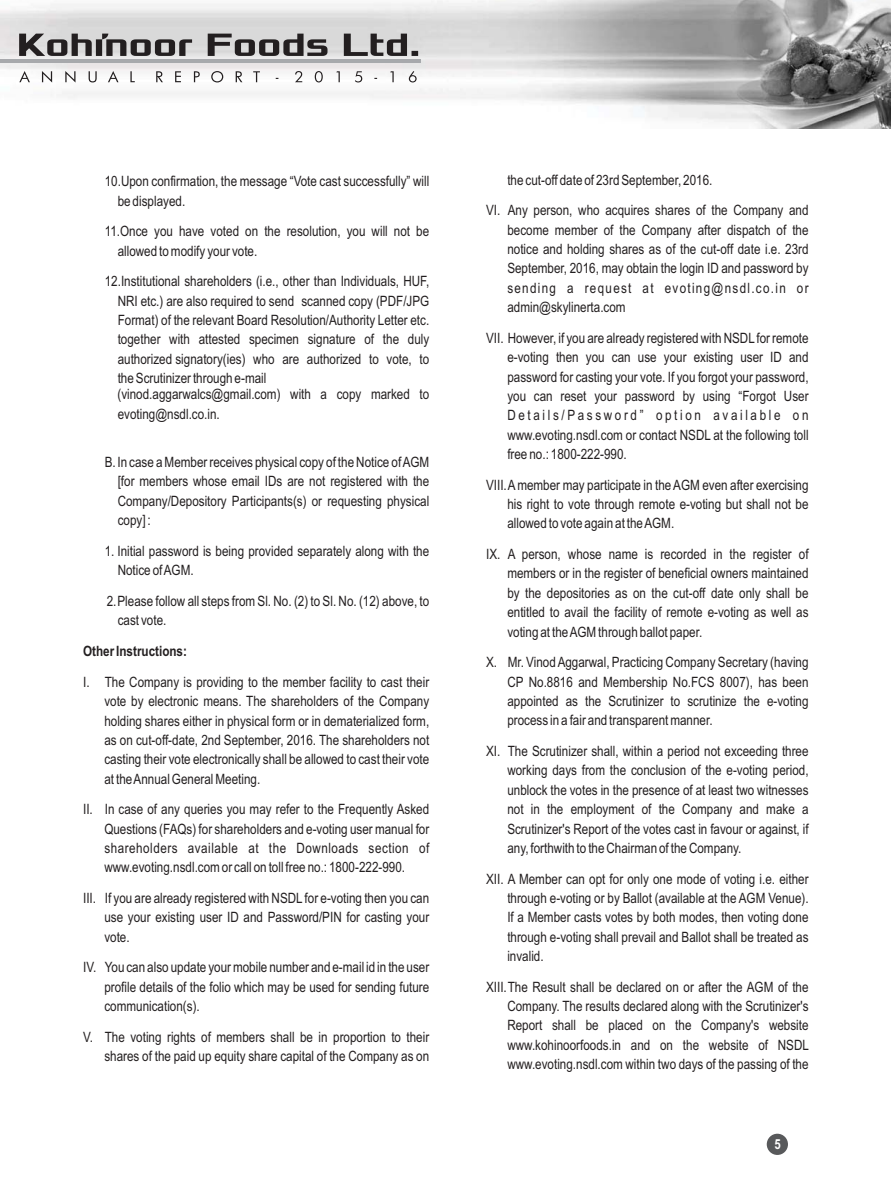
<style>
.page{position:relative;width:891px;height:1190px;background:#fff}
.page>*{position:absolute;margin:0;border:0;box-sizing:border-box;transform-origin:0 0}
.t1{font:14.25px/19.4px "Arial Narrow";color:#231f20;text-align:justify}
.t2{font:700 14.25px "Arial Narrow";color:#231f20}
.t3{font:700 13.8px "Arial Narrow";color:#fff}
</style>
<div class="page">
<div style="left:767px;top:1133px;width:21px;height:21px;background:#58595b;border-radius:50%"></div>
<img style="left:0;top:0;width:891px;height:129px">
<hr style="left:0;top:60px;width:420px;height:3px;background:#a7a9ac">
<svg style="left:19px;top:34px;width:399px;height:22px;background:#8b8989"></svg>
<svg style="left:19px;top:71px;width:398px;height:12px"></svg>
<p class="t1" style="left:118px;top:173px;width:313px;text-indent:-13px">10.Upon confirmation, the message “Vote cast successfully” will be displayed.</p>
<p class="t1" style="left:118px;top:223px;width:313px;text-indent:-13px">11.Once you have voted on the resolution, you will not be allowed to modify your vote.</p>
<p class="t1" style="left:118px;top:273px;width:313px;text-indent:-13px">12.Institutional shareholders (i.e., other than Individuals, HUF, NRI etc.) are also required to send scanned copy (PDF/JPG Format) of the relevant Board Resolution/Authority Letter etc. together with attested specimen signature of the duly authorized signatory(ies) who are authorized to vote, to the Scrutinizer through e-mail</p>
<p class="t1" style="left:117px;top:386px;width:313px;line-height:20px">(vinod.aggarwalcs@gmail.com) with a copy marked to evoting@nsdl.co.in.</p>
<p class="t1" style="left:118px;top:453px;width:313px;text-indent:-13px">B.In case a Member receives physical copy of the Notice ofAGM [for members whose email IDs are not registered with the Company/Depository Participants(s) or requesting physical copy] :</p>
<p class="t1" style="left:118px;top:542px;width:313px;text-indent:-13px">1. Initial password is being provided separately along with the<br>Notice ofAGM.</p>
<p class="t1" style="left:118px;top:592px;width:313px;text-indent:-11px">2.Please follow all steps from Sl. No. (2) to Sl. No. (12) above, to cast vote.</p>
<p class="t2" style="left:83px;top:646px;width:105px">Other Instructions:</p>
<p class="t1" style="left:104px;top:673px;width:326px;text-indent:-21px">I. The Company is providing to the member facility to cast their vote by electronic means. The shareholders of the Company holding shares either in physical form or in dematerialized form, as on cut-off-date, 2nd September, 2016. The shareholders not casting their vote electronically shall be allowed to cast their vote at theAnnual General Meeting.</p>
<p class="t1" style="left:104px;top:801px;width:326px;text-indent:-21px">II. In case of any queries you may refer to the Frequently Asked Questions (FAQs) for shareholders and e-voting user manual for shareholders available at the Downloads section of www.evoting.nsdl.com or call on toll free no.: 1800-222-990.</p>
<p class="t1" style="left:104px;top:889px;width:326px;text-indent:-21px">III. If you are already registered with NSDL for e-voting then you can use your existing user ID and Password/PIN for casting your vote.</p>
<p class="t1" style="left:104px;top:959px;width:326px;text-indent:-21px">IV. You can also update your mobile number and e-mail id in the user profile details of the folio which may be used for sending future communication(s).</p>
<p class="t1" style="left:83px;top:1028px;width:348px;text-align:right">V. The voting rights of members shall be in proportion to their shares of the paid up equity share capital of the Company as on</p>
<p class="t1" style="left:486px;top:166px;width:324px;line-height:30.6px;text-indent:21px">the cut-off date of 23rd September, 2016.<br>VI. Any person, who acquires shares of the Company and</p>
<p class="t1" style="left:507px;top:221px;width:303px">become member of the Company after dispatch of the notice and holding shares as of the cut-off date i.e. 23rd September, 2016, may obtain the login ID and password by sending a request at evoting@nsdl.co.in or admin@skylinerta.com</p>
<p class="t1" style="left:507px;top:329px;width:303px;text-indent:-21px">VII. However, if you are already registered with NSDL for remote e-voting then you can use your existing user ID and password for casting your vote. If you forgot your password, you can reset your password by using “Forgot User Details/Password” option available on www.evoting.nsdl.com or contact NSDL at the following toll free no.: 1800-222-990.</p>
<p class="t1" style="left:507px;top:476px;width:303px;text-indent:-21px">VIII.A member may participate in the AGM even after exercising his right to vote through remote e-voting but shall not be allowed to vote again at theAGM.</p>
<p class="t1" style="left:507px;top:546px;width:303px;text-indent:-21px">IX. A person, whose name is recorded in the register of members or in the register of beneficial owners maintained by the depositories as on the cut-off date only shall be entitled to avail the facility of remote e-voting as well as voting at theAGM through ballot paper.</p>
<p class="t1" style="left:507px;top:654px;width:303px;text-indent:-21px">X. Mr. Vinod Aggarwal, Practicing Company Secretary (having CP No.8816 and Membership No.FCS 8007), has been appointed as the Scrutinizer to scrutinize the e-voting process in a fair and transparent manner.</p>
<p class="t1" style="left:507px;top:742px;width:303px;text-indent:-21px">XI. The Scrutinizer shall, within a period not exceeding three working days from the conclusion of the e-voting period, unblock the votes in the presence of at least two witnesses not in the employment of the Company and make a Scrutinizer's Report of the votes cast in favour or against, if any, forthwith to the Chairman of the Company.</p>
<p class="t1" style="left:507px;top:870px;width:303px;text-indent:-21px">XII. A Member can opt for only one mode of voting i.e. either through e-voting or by Ballot (available at the AGM Venue).<br>If a Member casts votes by both modes, then voting done through e-voting shall prevail and Ballot shall be treated as invalid.</p>
<p class="t1" style="left:507px;top:978px;width:303px;text-indent:-21px">XIII.The Result shall be declared on or after the AGM of the Company. The results declared along with the Scrutinizer's Report shall be placed on the Company's website www.kohinoorfoods.in and on the website of NSDL www.evoting.nsdl.com within two days of the passing of the</p>
<p class="t3" style="left:774px;top:1139px;width:8px">5</p>
</div>
